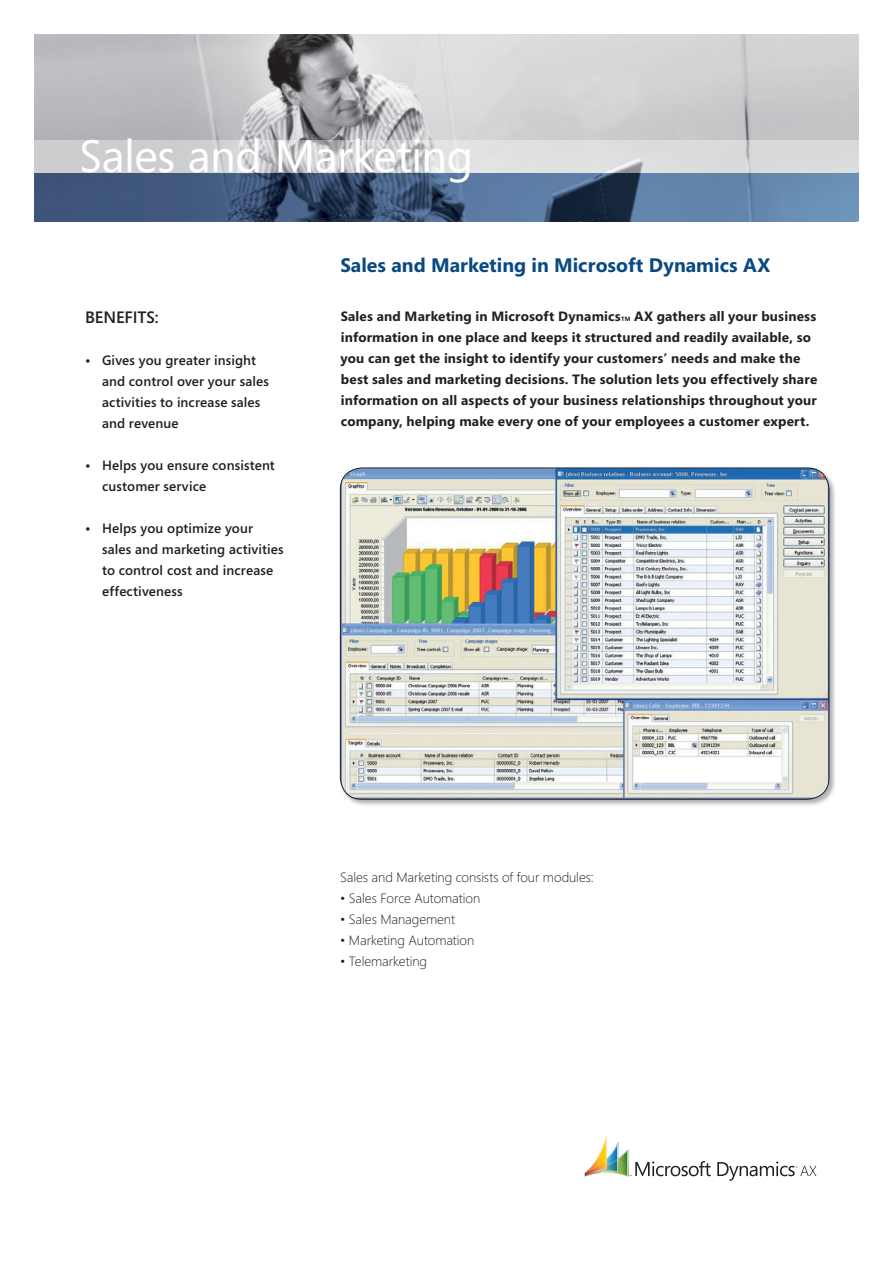
<style>
.page{position:relative;width:893px;height:1263px;background:#fff}
.page>*{position:absolute;margin:0;border:0;box-sizing:border-box;transform-origin:0 0}
.t1{font:45.45px "Segoe";letter-spacing:-.015em;color:#fff}
.t2{font:700 19.5px "Segoe";color:#0a4981}
.t3{font:600 16.5px "Segoe";letter-spacing:-.005em;color:#231f20}
.t4{font:700 13.5px/21px "Segoe";letter-spacing:.01em;color:#231f20}
.t5{font:600 13.5px/21px "Segoe";letter-spacing:.01em;color:#231f20}
.t6{font:300 13.5px "Segoe";letter-spacing:-.005em;color:#231f20}
.t7{font:700 6px "Segoe";color:#231f20}
</style>
<div class="page">
<svg style="left:585px;top:1135px;width:126px;height:42px"></svg>
<svg style="left:717px;top:1161px;width:99px;height:20px"></svg>
<img style="left:34px;top:34px;width:825px;height:106px">
<img style="left:34px;top:173px;width:303px;height:48px">
<img style="left:337px;top:173px;width:261px;height:48px">
<img style="left:307px;top:214px;width:40px;height:7px">
<img style="left:598px;top:173px;width:261px;height:48px">
<img style="left:581px;top:217px;width:27px;height:4px">
<img style="left:86px;top:140px;width:260px;height:32px">
<img style="left:346px;top:140px;width:259px;height:32px">
<div style="left:605px;top:140px;width:254px;height:32px;background:#dadbdd"></div>
<img style="left:34px;top:172px;width:273px;height:1px">
<img style="left:307px;top:172px;width:275px;height:1px">
<img style="left:582px;top:172px;width:277px;height:1px">
<img style="left:339px;top:467px;width:496px;height:338px">
<img style="left:340px;top:468px;width:489px;height:330px;border-radius:22px">
<h1 class="t1" style="left:80px;top:139px;width:395px">Sales and Marketing</h1>
<p class="t3" style="left:85px;top:311px;width:75px">BENEFITS:</p>
<p class="t5" style="left:102px;top:351px;width:168px;text-indent:-17px">• Gives you greater insight and control over your sales activities to increase sales and revenue</p>
<p class="t5" style="left:102px;top:456px;width:174px;text-indent:-17px">• Helps you ensure consistent customer service</p>
<p class="t5" style="left:102px;top:519px;width:183px;text-indent:-17px">• Helps you optimize your sales and marketing activities to control cost and increase effectiveness</p>
<h2 class="t2" style="left:340px;top:258px;width:431px">Sales and Marketing in Microsoft Dynamics AX</h2>
<p class="t4" style="left:341px;top:307px;width:282px">Sales and Marketing in Microsoft Dynamics</p>
<p class="t7" style="left:621px;top:316px;width:11px">TM</p>
<p class="t4" style="left:340px;top:307px;width:478px;text-indent:294px">AX gathers all your business information in one place and keeps it structured and readily available, so you can get the insight to identify your customers’ needs and make the best sales and marketing decisions. The solution lets you effectively share information on all aspects of your business relationships throughout your company, helping make every one of your employees a customer expert.</p>
<p class="t6" style="left:340px;top:872px;width:255px">Sales and Marketing consists of four modules:</p>
<p class="t6" style="left:340px;top:893px;width:142px">• Sales Force Automation</p>
<p class="t6" style="left:340px;top:914px;width:116px">• Sales Management</p>
<p class="t6" style="left:340px;top:935px;width:136px">• Marketing Automation</p>
<p class="t6" style="left:340px;top:956px;width:88px">• Telemarketing</p>
</div>
